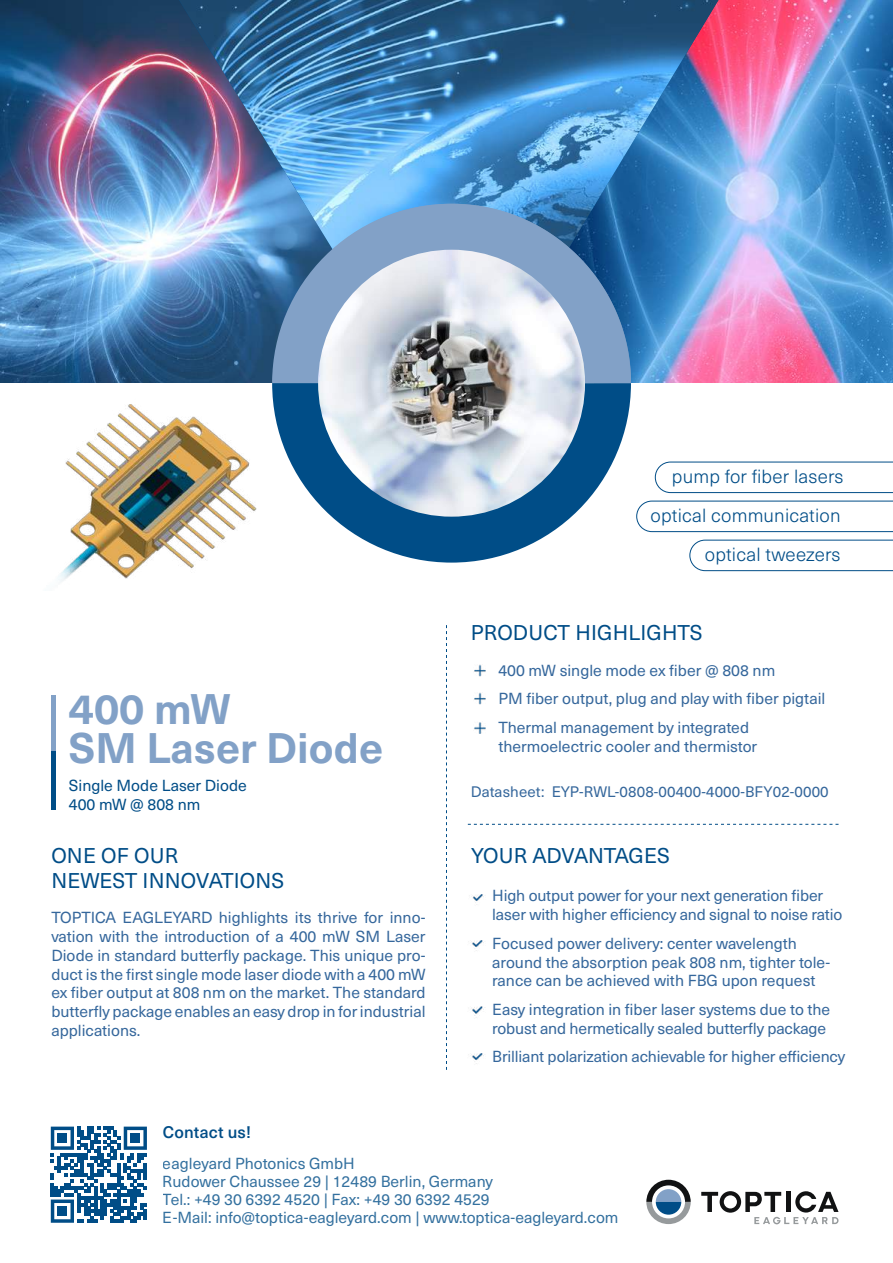
<style>
.page{position:relative;width:893px;height:1263px;background:#fff}
.page>*{position:absolute;margin:0;border:0;box-sizing:border-box;transform-origin:0 0}
.t1{font:700 42px/39px "Neue Haas Unica Pro";color:#82a1c7}
.t2{font:21px/25.3px "Neue Haas Unica Pro";letter-spacing:.01em;color:#004d87}
.t3{font:21px "Neue Haas Unica Pro";letter-spacing:-.01em;color:#004d87}
.t4{font:300 18.75px/39px "Neue Haas Unica Pro";letter-spacing:.01em;color:#004d87;text-align:right}
.t5{font:500 16.5px "Neue Haas Unica Pro";letter-spacing:.01em;color:#004d87}
.t6{font:15.75px/18.8px "Neue Haas Unica Pro";color:#35679c}
.t7{font:15.75px/18px "Neue Haas Unica Pro";color:#004d87}
.t8{font:15px "Neue Haas Unica Pro";letter-spacing:.01em;color:#35679c}
</style>
<div class="page">
<img style="left:726px;top:0;width:167px;height:383px">
<img style="left:0;top:0;width:171px;height:383px">
<svg style="left:171px;top:0;width:555px;height:383px"></svg>
<img style="left:179px;top:0;width:539px;height:259px">
<svg style="left:646px;top:1180px;width:45px;height:44px"></svg>
<svg style="left:701px;top:1191px;width:137px;height:33px"></svg>
<svg style="left:446px;top:625px;width:1px;height:445px"></svg>
<svg style="left:468px;top:824px;width:370px;height:1px"></svg>
<div style="left:51px;top:695px;width:5px;height:57px;background:#82a1c7"></div>
<div style="left:51px;top:752px;width:5px;height:58px;background:#004d87"></div>
<img style="left:58px;top:404px;width:199px;height:178px">
<img style="left:474px;top:664px;width:12px;height:13px">
<img style="left:474px;top:692px;width:12px;height:13px">
<img style="left:474px;top:722px;width:12px;height:12px">
<svg style="left:655px;top:462px;width:238px;height:31px"></svg>
<svg style="left:636px;top:501px;width:257px;height:31px"></svg>
<svg style="left:689px;top:540px;width:204px;height:31px"></svg>
<img style="left:472px;top:894px;width:12px;height:11px">
<img style="left:471px;top:940px;width:13px;height:11px">
<img style="left:471px;top:1006px;width:13px;height:10px">
<img style="left:471px;top:1053px;width:13px;height:11px">
<svg style="left:51px;top:1126px;width:96px;height:97px"></svg>
<div style="left:57px;top:1133px;width:10px;height:10px;background:#004d87"></div>
<div style="left:130px;top:1133px;width:10px;height:10px;background:#004d87"></div>
<div style="left:57px;top:1206px;width:10px;height:10px;background:#004d87"></div>
<svg style="left:272px;top:204px;width:359px;height:179px"></svg>
<svg style="left:272px;top:383px;width:359px;height:180px"></svg>
<p class="t4" style="left:651px;top:457px;width:194px">pump for fiber lasers optical communication optical tweezers</p>
<h2 class="t2" style="left:471px;top:620px;width:233px">PRODUCT HIGHLIGHTS</h2>
<p class="t6" style="left:498px;top:656px;width:329px;line-height:28.5px">400 mW single mode ex fiber @ 808 nm<br>PM fiber output, plug and play with fiber pigtail<br>Thermal management by integrated</p>
<p class="t6" style="left:498px;top:737px;width:260px">thermoelectric cooler and thermistor</p>
<h1 class="t1" style="left:69px;top:690px;width:316px">400 mW<br>SM Laser Diode</h1>
<p class="t7" style="left:69px;top:776px;width:180px;line-height:18.8px">Single Mode Laser Diode<br>400 mW @ 808 nm</p>
<p class="t8" style="left:471px;top:783px;width:360px">Datasheet: EYP-RWL-0808-00400-4000-BFY02-0000</p>
<h2 class="t2" style="left:51px;top:843px;width:234px">ONE OF OUR<br>NEWEST INNOVATIONS</h2>
<p class="t6" style="left:51px;top:909px;width:376px;text-align:justify">TOPTICA EAGLEYARD highlights its thrive for inno&shy;vation with the introduction of a 400 mW SM Laser Diode in standard butterfly package. This unique pro&shy;duct is the first single mode laser diode with a 400 mW ex -f-i ber output at 808 nm on the market. The standard butterfly package enables an easy drop in for industrial applications.</p>
<p class="t5" style="left:163px;top:1122px;width:90px">Contact us!</p>
<h2 class="t3" style="left:471px;top:843px;width:200px">YOUR ADVANTAGES</h2>
<p class="t6" style="left:492px;top:886px;width:351px">High output power for your next generation fiber laser with higher efficiency and signal to noise ratio</p>
<p class="t6" style="left:492px;top:934px;width:339px">Focused power delivery: center wavelength around the absorption peak 808 nm, tighter tole&shy;rance can be achieved with FBG upon request</p>
<p class="t6" style="left:492px;top:1000px;width:340px">Easy integration in fiber laser systems due to the robust and hermetically sealed butterfly package</p>
<p class="t6" style="left:492px;top:1048px;width:354px">Brilliant polarization achievable for higher efficiency</p>
<p class="t7" style="left:163px;top:1154px;width:457px">eagleyard Photonics GmbH<br>Rudower Chaussee 29 | 12489 Berlin, Germany<br>Tel.: +49 30 6392 4520 | Fax: +49 30 6392 4529<br>E-Mail: info@toptica-eagleyard.com | www.toptica-eagleyard.com</p>
</div>
